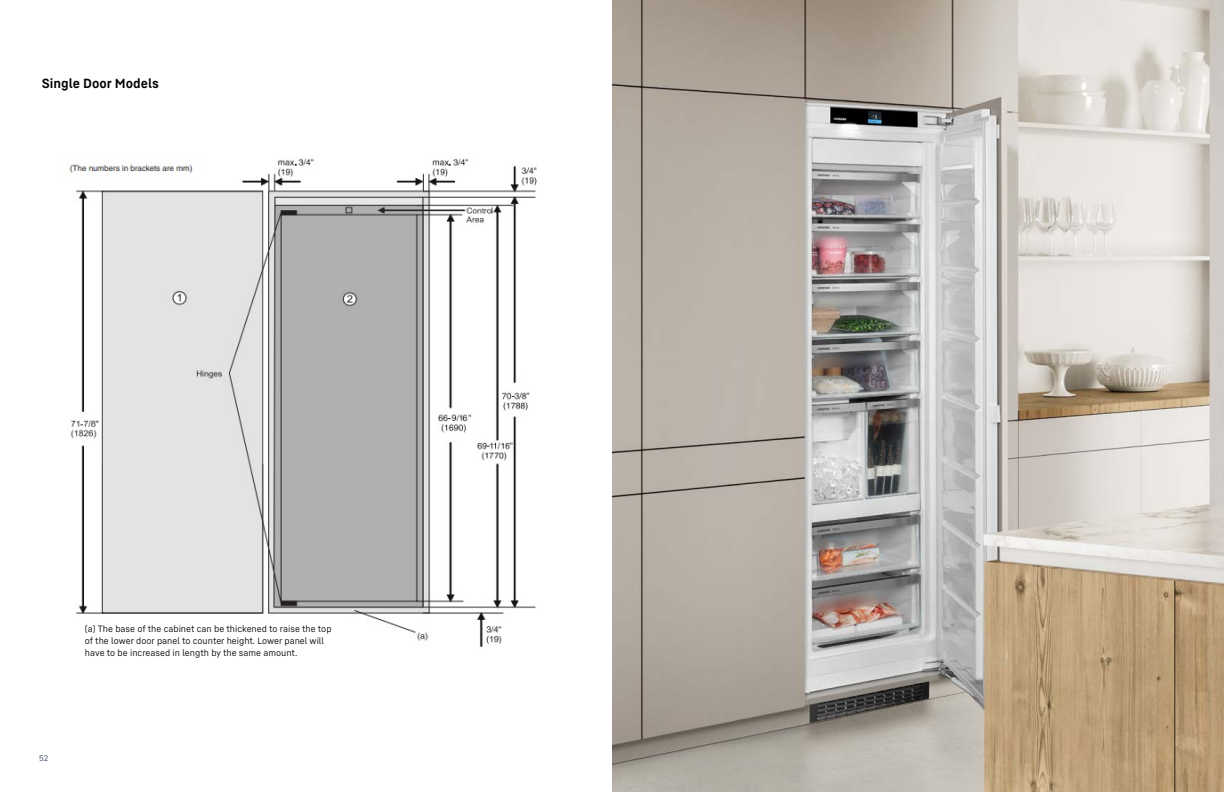
<style>
.page{position:relative;width:1224px;height:792px;background:#fff}
.page>*{position:absolute;margin:0;border:0;box-sizing:border-box;transform-origin:0 0}
.t1{font:700 13px "Liebherr Text";color:#000}
.t2{font:9px/12px "Liebherr Text";color:#000}
.t3{font:8px "Liebherr Text";color:#344663}
</style>
<div class="page">
<img style="left:69px;top:158px;width:468px;height:489px">
<img style="left:612px;top:0;width:612px;height:792px">
<h1 class="t1" style="left:42px;top:75px;width:119px">Single Door Models</h1>
<p class="t2" style="left:85px;top:622px;width:248px">(a) The base of the cabinet can be thickened to raise the top of the lower door panel to counter height. Lower panel will have to be increased in length by the same amount.</p>
<p class="t3" style="left:39px;top:752px;width:10px">52</p>
</div>
